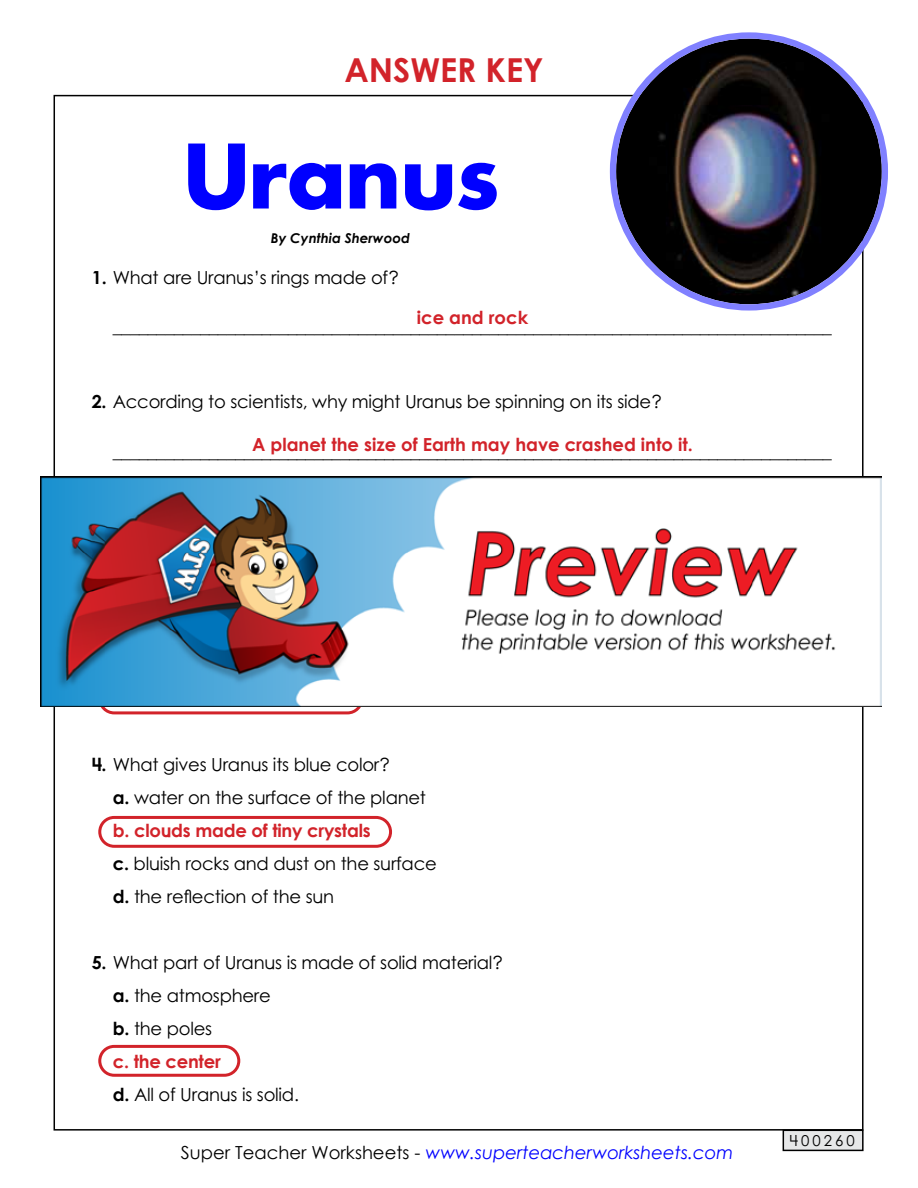
<style>
.page{position:relative;width:918px;height:1188px;background:#fff}
.page>*{position:absolute;margin:0;border:0;box-sizing:border-box;transform-origin:0 0}
.t1{font:700 97.5px "Aharoni";letter-spacing:-.02em;color:#00f}
.t2{font:700 33px "Century Gothic 2";color:#d2232a}
.t3{font:18px/33px "Century STW4";letter-spacing:-.015em;color:#000}
.t4{font:italic 18px "Century Gothic 2";color:#00f}
.t5{font:700 18px "Century STW4";color:#d2232a}
.t6{font:15px "Century STW4";letter-spacing:.2em;color:#000}
.t7{font:italic 700 13.5px "Century STW3";color:#000}
.s1{font-weight:700}
.s2{font-weight:700;color:#d2232a}
.s3{font-style:normal;color:#000}
</style>
<div class="page">
<div style="left:783px;top:1130px;width:80px;height:20px;background:#e6e7e8"></div>
<div style="left:783px;top:1130px;width:81px;height:21px;border:2px solid #000"></div>
<div style="left:98px;top:683px;width:265px;height:31px;border:3px solid #d2232a;border-radius:14px"></div>
<div style="left:98px;top:816px;width:294px;height:32px;border:3px solid #d2232a;border-radius:14px"></div>
<div style="left:98px;top:1045px;width:142px;height:32px;border:3px solid #d2232a;border-radius:14px"></div>
<img style="left:616px;top:39px;width:266px;height:265px;border-radius:133px">
<div style="left:610px;top:32px;width:278px;height:279px;border:6px solid #8080ff;border-radius:50%"></div>
<img style="left:41px;top:477px;width:840px;height:229px">
<h2 class="t2" style="left:344px;top:45px;width:201px">ANSWER KEY</h2>
<h1 class="t1" style="left:181px;top:137px;width:319px">Uranus</h1>
<p class="t7" style="left:271px;top:228px;width:141px">By Cynthia Sherwood</p>
<p class="t3" style="left:92px;top:260px;width:308px"><span class="s1">1.</span> What are Uranus’s rings made of?</p>
<p class="t5" style="left:417px;top:304px;width:113px">ice and rock</p>
<p class="t3" style="left:113px;top:310px;width:721px">__________________________________________________________________________________</p>
<p class="t3" style="left:92px;top:385px;width:571px"><span class="s1">2.</span> According to scientists, why might Uranus be spinning on its side?</p>
<p class="t5" style="left:252px;top:431px;width:442px">A planet the size of Earth may have crashed into it.</p>
<p class="t3" style="left:113px;top:434px;width:721px">__________________________________________________________________________________</p>
<p class="t3" style="left:113px;top:748px;width:325px;text-indent:-21px"><span class="s1">4.</span> What gives Uranus its blue color?<br><span class="s1">a.</span> water on the surface of the planet <span class="s2">b. clouds made of tiny crystals<br></span><span class="s1">c.</span> bluish rocks and dust on the surface <span class="s1">d.</span> the reflection of the sun</p>
<p class="t3" style="left:113px;top:946px;width:392px;text-indent:-21px"><span class="s1">5.</span> What part of Uranus is made of solid material? <span class="s1">a.</span> the atmosphere<br><span class="s1">b.</span> the poles<br><span class="s2">c. the center<br></span><span class="s1">d.</span> All of Uranus is solid.</p>
<p class="t4" style="left:181px;top:1140px;width:554px"><span class="s3">Super Teacher Worksheets -</span> www.superteacherworksheets.com</p>
<p class="t6" style="left:790px;top:1130px;width:66px">400260</p>
</div>
